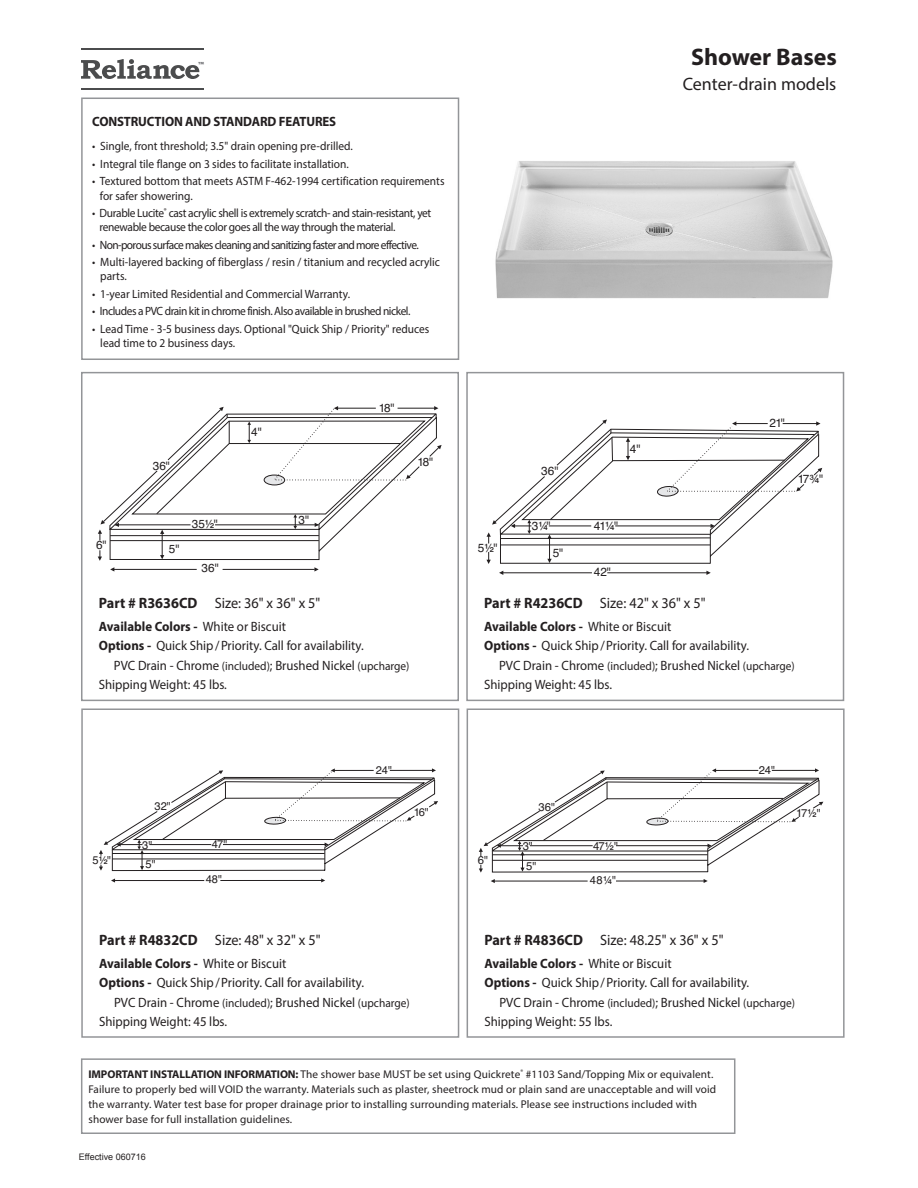
<style>
.page{position:relative;width:918px;height:1188px;background:#fff}
.page>*{position:absolute;margin:0;border:0;box-sizing:border-box;transform-origin:0 0}
.t1{font:700 24px "Myriad Pro";color:#231f20}
.t2{font:18px "Myriad Pro";color:#231f20}
.t3{font:15px "Myriad Pro";color:#231f20;scale:.95 1}
.t4{font:13.5px "Myriad Pro";color:#231f20;scale:.95 1}
.t5{font:700 13.5px "Myriad Pro";color:#231f20;scale:.95 1}
.t6{font:12px/14.2px "Myriad Pro";letter-spacing:-.005em;color:#231f20;scale:.95 1}
.t7{font:12px/14.2px "Myriad Pro";letter-spacing:-.03em;color:#231f20;scale:.95 1}
.t8{font:12px "Myriad Pro";letter-spacing:-.05em;color:#231f20;scale:.95 1}
.t9{font:12px "Myriad Pro";letter-spacing:-.04em;color:#231f20;scale:.95 1}
.t10{font:11.85px "Helvetica";color:#231f20}
.t11{font:11.7px "Helvetica";color:#231f20}
.t12{font:11.25px/15px "Myriad Pro";letter-spacing:.01em;color:#231f20}
.t13{font:11.25px "Helvetica";color:#231f20}
.t14{font:11.1px "Helvetica";color:#231f20}
.t15{font:9px "Arial";color:#231f20}
.t16{font:700 9px "Myriad Pro";color:#6d6e71}
.s1{font-weight:700}
.s2{font-weight:400}
.s3{font-size:12px}
</style>
<div class="page">
<div style="left:81px;top:1058px;width:654px;height:76px;border:2px solid #939598"></div>
<img style="left:495px;top:161px;width:338px;height:138px">
<div style="left:81px;top:98px;width:378px;height:262px;border:2px solid #939598"></div>
<div style="left:81px;top:372px;width:378px;height:329px;border:2px solid #939598"></div>
<hr style="left:223px;top:569px;width:92px;height:1px;background:#231f20">
<hr style="left:113px;top:569px;width:84px;height:1px;background:#231f20">
<svg style="left:314px;top:567px;width:5px;height:5px"></svg>
<svg style="left:98px;top:406px;width:344px;height:155px"></svg>
<hr style="left:398px;top:408px;width:37px;height:1px;background:#231f20">
<hr style="left:337px;top:408px;width:39px;height:1px;background:#231f20">
<div style="left:466px;top:372px;width:378px;height:329px;border:2px solid #939598"></div>
<hr style="left:607px;top:572px;width:101px;height:1px;background:#231f20">
<hr style="left:502px;top:572px;width:90px;height:1px;background:#231f20">
<svg style="left:706px;top:571px;width:5px;height:4px"></svg>
<svg style="left:486px;top:419px;width:336px;height:145px"></svg>
<div style="left:81px;top:709px;width:378px;height:329px;border:2px solid #939598"></div>
<hr style="left:220px;top:880px;width:103px;height:1px;background:#231f20">
<hr style="left:114px;top:880px;width:90px;height:1px;background:#231f20">
<svg style="left:99px;top:768px;width:339px;height:103px"></svg>
<div style="left:467px;top:709px;width:378px;height:329px;border:2px solid #939598"></div>
<hr style="left:616px;top:881px;width:89px;height:1px;background:#231f20">
<hr style="left:494px;top:881px;width:94px;height:1px;background:#231f20">
<svg style="left:491px;top:879px;width:4px;height:4px"></svg>
<svg style="left:479px;top:768px;width:344px;height:105px"></svg>
<svg style="left:81px;top:59px;width:119px;height:20px"></svg>
<hr style="left:81px;top:48px;width:123px;height:1px;background:#4b4c4d">
<hr style="left:81px;top:88px;width:123px;height:2px;background:#4b4c4d">
<p class="t16" style="left:198px;top:59px;width:7px">™</p>
<p class="t1" style="left:691px;top:42px;width:147px">Shower Bases</p>
<p class="t2" style="left:683px;top:73px;width:155px">Center-drain models</p>
<p class="t5" style="left:92px;top:113px;width:258px">CONSTRUCTION AND STANDARD FEATURES</p>
<p class="t6" style="left:92px;top:139px;width:276px">• Single, front threshold; 3.5" drain opening pre-drilled.</p>
<p class="t6" style="left:92px;top:156px;width:272px">• Integral tile flange on 3 sides to facilitate installation.</p>
<p class="t6" style="left:100px;top:174px;width:364px;text-indent:-8px">• Textured bottom that meets ASTM F-462-1994 certification requirements for safer showering.</p>
<p class="t7" style="left:100px;top:206px;width:351px;text-indent:-7px">• Durable Lucite<sup>®</sup> cast acrylic shell is extremely scratch- and stain-resistant, yet renewable because the color goes all the way through the material.</p>
<p class="t8" style="left:92px;top:237px;width:345px">• Non-porous surface makes cleaning and sanitizing faster and more effective.</p>
<p class="t6" style="left:100px;top:255px;width:359px;text-indent:-8px">• Multi-layered backing of fiberglass / resin / titanium and recycled acrylic parts.</p>
<p class="t6" style="left:92px;top:287px;width:273px">• 1-year Limited Residential and Commercial Warranty.</p>
<p class="t9" style="left:92px;top:304px;width:336px">• Includes a PVC drain kit in chrome finish. Also available in brushed nickel.</p>
<p class="t6" style="left:100px;top:322px;width:348px;text-indent:-8px">• Lead Time - 3-5 business days. Optional "Quick Ship / Priority" reduces lead time to 2 business days.</p>
<p class="t11" style="left:379px;top:398px;width:18px">18"</p>
<p class="t11" style="left:251px;top:423px;width:12px">4"</p>
<p class="t10" style="left:769px;top:414px;width:17px">21"</p>
<p class="t10" style="left:630px;top:440px;width:12px">4"</p>
<p class="t11" style="left:153px;top:457px;width:19px">36"</p>
<p class="t11" style="left:417px;top:453px;width:18px">18"</p>
<p class="t10" style="left:541px;top:462px;width:19px">36"</p>
<p class="t10" style="left:798px;top:470px;width:27px">17¾"</p>
<p class="t11" style="left:192px;top:515px;width:28px">35½"</p>
<p class="t11" style="left:299px;top:511px;width:12px">3"</p>
<p class="t10" style="left:532px;top:517px;width:20px">3¼"</p>
<p class="t10" style="left:594px;top:517px;width:26px">41¼"</p>
<p class="t11" style="left:96px;top:536px;width:12px">6"</p>
<p class="t11" style="left:169px;top:540px;width:12px">5"</p>
<p class="t10" style="left:478px;top:539px;width:21px">5½"</p>
<p class="t10" style="left:553px;top:544px;width:12px">5"</p>
<p class="t11" style="left:202px;top:559px;width:19px">36"</p>
<p class="t10" style="left:594px;top:562px;width:19px">42"</p>
<p class="t3" style="left:99px;top:594px;width:235px"><span class="s1">Part # R3636CD</span> Size: 36" x 36" x 5"</p>
<p class="t5" style="left:99px;top:618px;width:199px">Available Colors - <span class="s2">White or Biscuit</span></p>
<p class="t4" style="left:99px;top:638px;width:280px"><span class="s1">Options -</span> Quick Ship / Priority. Call for availability.</p>
<p class="t4" style="left:114px;top:657px;width:313px">PVC Drain - Chrome <span class="s3">(included)</span>; Brushed Nickel <span class="s3">(upcharge)</span></p>
<p class="t4" style="left:99px;top:677px;width:136px">Shipping Weight: 45 lbs.</p>
<p class="t3" style="left:484px;top:594px;width:235px"><span class="s1">Part # R4236CD</span> Size: 42" x 36" x 5"</p>
<p class="t5" style="left:484px;top:618px;width:199px">Available Colors - <span class="s2">White or Biscuit</span></p>
<p class="t4" style="left:484px;top:638px;width:280px"><span class="s1">Options -</span> Quick Ship / Priority. Call for availability.</p>
<p class="t4" style="left:499px;top:657px;width:313px">PVC Drain - Chrome <span class="s3">(included)</span>; Brushed Nickel <span class="s3">(upcharge)</span></p>
<p class="t4" style="left:484px;top:677px;width:136px">Shipping Weight: 45 lbs.</p>
<p class="t14" style="left:376px;top:761px;width:18px">24"</p>
<p class="t13" style="left:759px;top:761px;width:18px">24"</p>
<p class="t14" style="left:155px;top:798px;width:18px">32"</p>
<p class="t14" style="left:414px;top:804px;width:16px">16"</p>
<p class="t13" style="left:539px;top:798px;width:18px">36"</p>
<p class="t13" style="left:796px;top:804px;width:26px">17½"</p>
<p class="t14" style="left:142px;top:836px;width:12px">3"</p>
<p class="t14" style="left:212px;top:836px;width:17px">47"</p>
<p class="t13" style="left:523px;top:837px;width:12px">3"</p>
<p class="t13" style="left:593px;top:837px;width:27px">47½"</p>
<p class="t14" style="left:93px;top:852px;width:20px">5½"</p>
<p class="t14" style="left:146px;top:856px;width:12px">5"</p>
<p class="t13" style="left:478px;top:852px;width:12px">6"</p>
<p class="t13" style="left:526px;top:857px;width:12px">5"</p>
<p class="t14" style="left:206px;top:871px;width:18px">48"</p>
<p class="t13" style="left:590px;top:871px;width:28px">48¼"</p>
<p class="t3" style="left:99px;top:931px;width:235px"><span class="s1">Part # R4832CD</span> Size: 48" x 32" x 5"</p>
<p class="t5" style="left:99px;top:954px;width:199px">Available Colors - <span class="s2">White or Biscuit</span></p>
<p class="t4" style="left:99px;top:974px;width:280px"><span class="s1">Options -</span> Quick Ship / Priority. Call for availability.</p>
<p class="t4" style="left:114px;top:994px;width:313px">PVC Drain - Chrome <span class="s3">(included)</span>; Brushed Nickel <span class="s3">(upcharge)</span></p>
<p class="t4" style="left:99px;top:1013px;width:136px">Shipping Weight: 45 lbs.</p>
<p class="t3" style="left:484px;top:931px;width:253px"><span class="s1">Part # R4836CD</span> Size: 48.25" x 36" x 5"</p>
<p class="t5" style="left:484px;top:954px;width:199px">Available Colors - <span class="s2">White or Biscuit</span></p>
<p class="t4" style="left:484px;top:974px;width:280px"><span class="s1">Options -</span> Quick Ship / Priority. Call for availability.</p>
<p class="t4" style="left:499px;top:994px;width:313px">PVC Drain - Chrome <span class="s3">(included)</span>; Brushed Nickel <span class="s3">(upcharge)</span></p>
<p class="t4" style="left:484px;top:1013px;width:136px">Shipping Weight: 55 lbs.</p>
<p class="t12" style="left:88px;top:1066px;width:629px"><span class="s1">IMPORTANT INSTALLATION INFORMATION:</span> The shower base MUST be set using Quickrete<sup>®</sup> #1103 Sand/Topping Mix or equivalent.<br>Failure to properly bed will VOID the warranty. Materials such as plaster, sheetrock mud or plain sand are unacceptable and will void the warranty. Water test base for proper drainage prior to installing surrounding materials. Please see instructions included with shower base for full installation guidelines.</p>
<p class="t15" style="left:79px;top:1151px;width:68px">Effective 060716</p>
</div>
